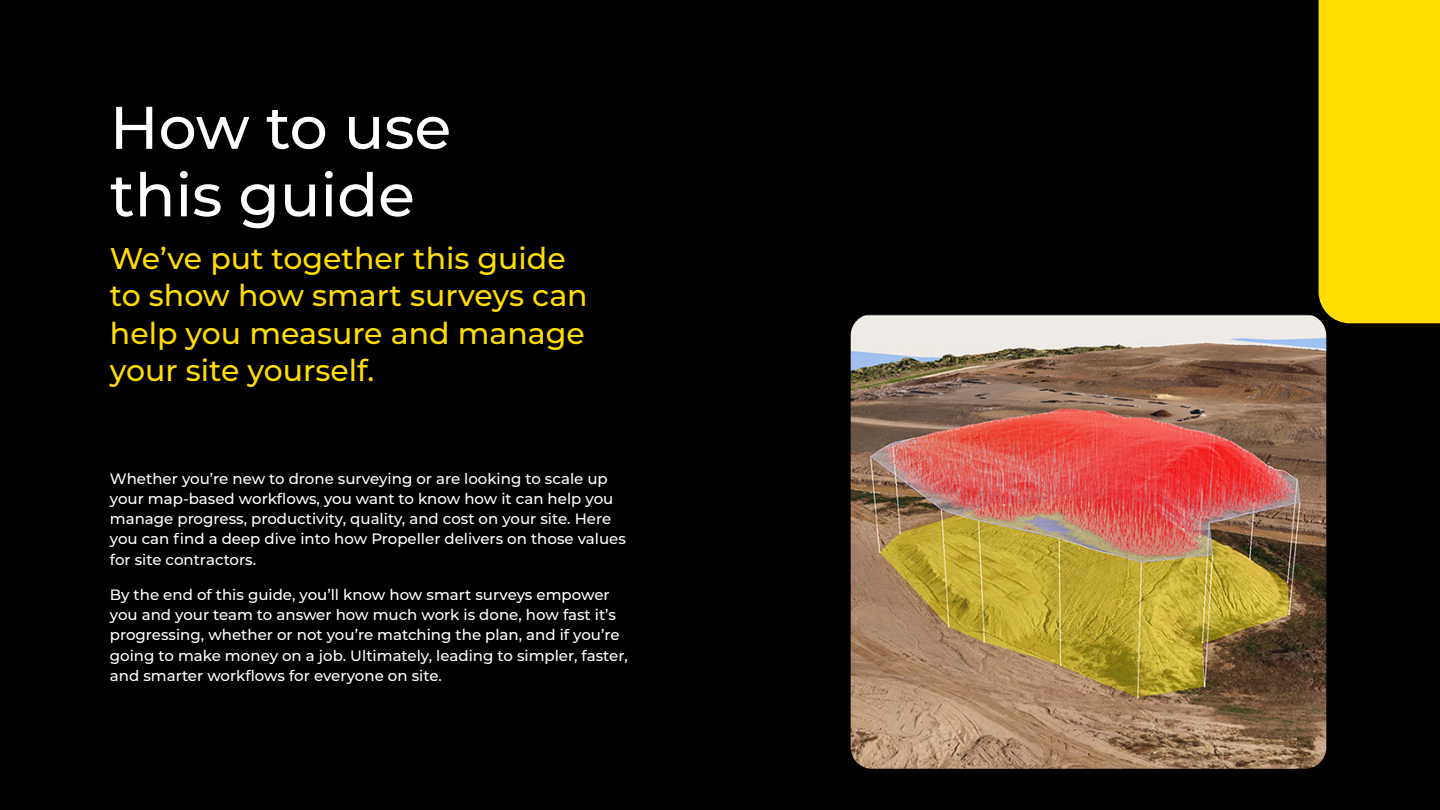
<style>
.page{position:relative;width:1440px;height:810px;background:#000}
.page>*{position:absolute;margin:0;border:0;box-sizing:border-box;transform-origin:0 0}
.t1{font:500 60px/67.5px "Montserrat";color:#fff}
.t2{font:500 30px/37.5px "Montserrat";color:#fd0}
.Body_copy{font:500 15px/20.2px "Montserrat";color:#fff}
</style>
<div class="page">
<div style="left:1319px;top:0;width:121px;height:323px;background:#fd0"></div>
<img style="left:851px;top:314px;width:475px;height:455px">
<h1 class="t1" style="left:110px;top:91px;width:343px">How to use this guide</h1>
<h2 class="t2" style="left:110px;top:238px;width:479px">We’ve put together this guide to show how smart surveys can help you measure and manage your site yourself.</h2>
<p class="Body_copy" style="left:110px;top:468px;width:518px">Whether you’re new to drone surveying or are looking to scale up your map-based workflows, you want to know how it can help you manage progress, productivity, quality, and cost on your site. Here you can find a deep dive into how Propeller delivers on those values for site contractors.</p>
<p class="Body_copy" style="left:110px;top:584px;width:519px">By the end of this guide, you’ll know how smart surveys empower you and your team to answer how much work is done, how fast it’s progressing, whether or not you’re matching the plan, and if you’re going to make money on a job. Ultimately, leading to simpler, faster, and smarter workflows for everyone on site.</p>
</div>
